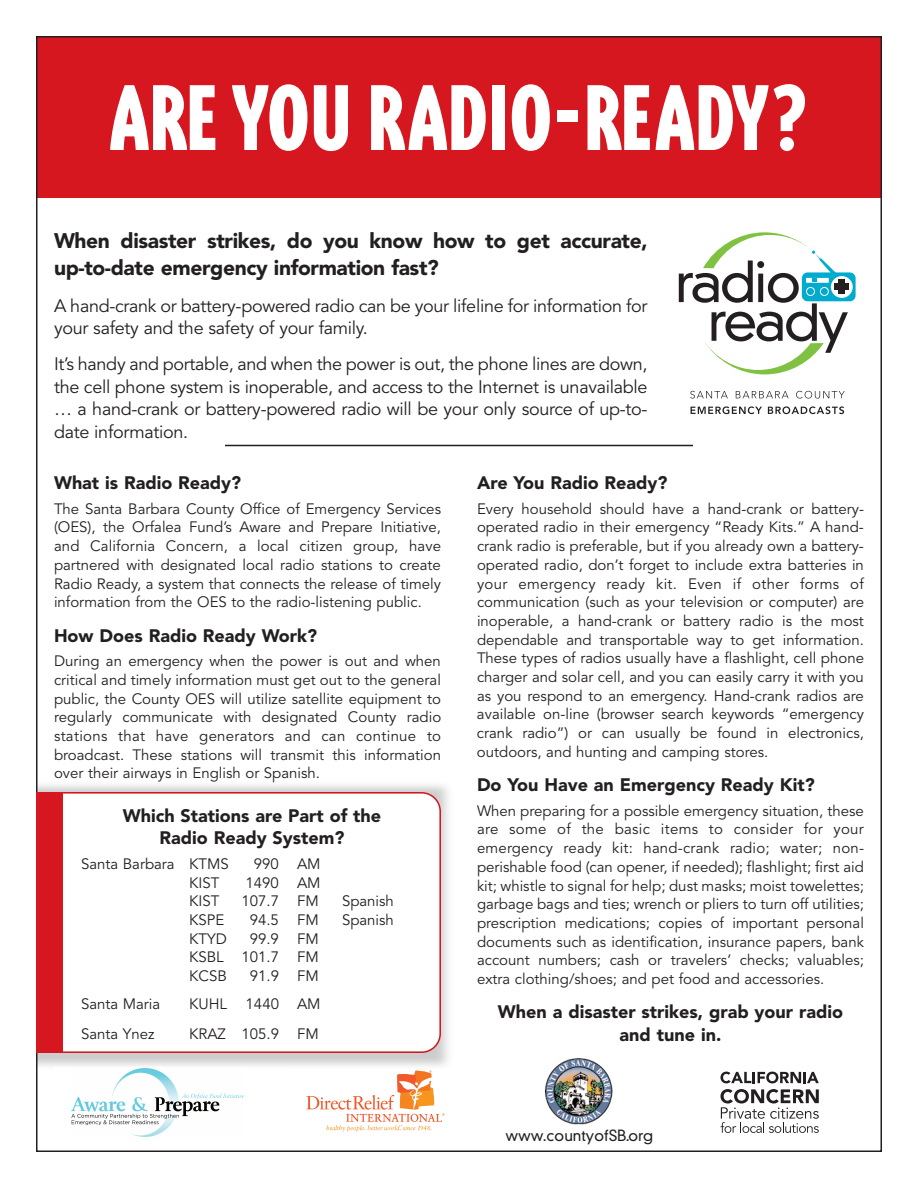
<style>
.page{position:relative;width:918px;height:1188px;background:#fff}
.page>*{position:absolute;margin:0;border:0;box-sizing:border-box;transform-origin:0 0}
.t1{font:900 108px "Triplex Cond";color:#fff}
.t2{font:900 21px/26.1px "Avenir LT";letter-spacing:-.02em;color:#231f20}
.t3{font:18px/22.4px "Avenir LT";letter-spacing:-.015em;color:#231f20}
.t4{font:900 18px/22.4px "Avenir LT";color:#231f20;text-align:center}
.t5{font:15px/18.8px "Avenir LT";color:#231f20;text-align:justify}
.t6{font:300 15px "DIN Neuzeit Grotesk";letter-spacing:-.005em;color:#231f20}
</style>
<div class="page">
<div style="left:36px;top:36px;width:846px;height:162px;background:#d7171f"></div>
<svg style="left:63px;top:792px;width:378px;height:261px"></svg>
<hr style="left:225px;top:445px;width:468px;height:1px;background:#231f20">
<img style="left:72px;top:1069px;width:171px;height:68px">
<img style="left:307px;top:1071px;width:137px;height:60px">
<img style="left:545px;top:1058px;width:68px;height:67px">
<svg style="left:679px;top:232px;width:177px;height:142px"></svg>
<div style="left:807px;top:287px;width:8px;height:8px;background:#00abcd;border-radius:50%"></div>
<div style="left:806px;top:287px;width:9px;height:9px;border:1px solid #fff;border-radius:50%"></div>
<div style="left:820px;top:287px;width:8px;height:8px;background:#00abcd;border-radius:50%"></div>
<div style="left:820px;top:287px;width:9px;height:9px;border:1px solid #fff;border-radius:50%"></div>
<div style="left:839px;top:280px;width:6px;height:14px;background:#231f20"></div>
<div style="left:835px;top:284px;width:14px;height:6px;background:#231f20"></div>
<svg style="left:691px;top:406px;width:71px;height:8px"></svg>
<svg style="left:768px;top:406px;width:76px;height:8px"></svg>
<svg style="left:690px;top:391px;width:38px;height:8px"></svg>
<svg style="left:736px;top:391px;width:53px;height:7px"></svg>
<svg style="left:796px;top:391px;width:49px;height:8px"></svg>
<div style="left:36px;top:792px;width:27px;height:261px;background:#d7171f"></div>
<svg style="left:720px;top:1072px;width:99px;height:11px"></svg>
<svg style="left:720px;top:1089px;width:99px;height:44px"></svg>
<h1 class="t1" style="left:110px;top:50px;width:700px">ARE YOU RADIO-READY?</h1>
<h2 class="t2" style="left:54px;top:230px;width:595px">When disaster strikes, do you know how to get accurate, up-to-date emergency information fast?</h2>
<p class="t3" style="left:54px;top:296px;width:595px">A hand-crank or battery-powered radio can be your lifeline for information for your safety and the safety of your family.</p>
<p class="t3" style="left:54px;top:355px;width:595px;text-align:justify">It’s handy and portable, and when the power is out, the phone lines are down, the cell phone system is inoperable, and access to the Internet is unavailable … a hand-crank or battery-powered radio will be your only source of up-to&shy;date information.</p>
<p class="t4" style="left:54px;top:473px;width:189px">What is Radio Ready?</p>
<p class="t5" style="left:54px;top:501px;width:389px">The Santa Barbara County Office of Emergency Services (OES), the Orfalea Fund’s Aware and Prepare Initiative, and California Concern, a local citizen group, have partnered with designated local radio stations to create Radio Ready, a system that connects the release of timely information from the OES to the radio-listening public.</p>
<p class="t4" style="left:54px;top:626px;width:265px">How Does Radio Ready Work?</p>
<p class="t5" style="left:54px;top:653px;width:389px">During an emergency when the power is out and when critical and timely information must get out to the general public, the County OES will utilize satellite equipment to regularly communicate with designated County radio stations that have generators and can continue to broadcast. These stations will transmit this information over their airways in English or Spanish.</p>
<p class="t4" style="left:123px;top:806px;width:260px">Which Stations are Part of the<br>Radio Ready System?</p>
<p class="t5" style="left:81px;top:856px;width:149px">Santa Barbara KTMS</p>
<p class="t5" style="left:254px;top:856px;width:68px">990 AM</p>
<p class="t5" style="left:189px;top:875px;width:32px">KIST</p>
<p class="t5" style="left:246px;top:875px;width:76px">1490 AM</p>
<p class="t5" style="left:189px;top:893px;width:32px">KIST</p>
<p class="t5" style="left:241px;top:893px;width:79px">107.7 FM</p>
<p class="t5" style="left:342px;top:893px;width:53px">Spanish</p>
<p class="t5" style="left:189px;top:912px;width:37px">KSPE</p>
<p class="t5" style="left:250px;top:912px;width:70px">94.5 FM</p>
<p class="t5" style="left:342px;top:912px;width:53px">Spanish</p>
<p class="t5" style="left:189px;top:931px;width:39px">KTYD</p>
<p class="t5" style="left:189px;top:931px;width:131px;text-indent:61px">99.9 FM KSBL 101.7 FM KCSB</p>
<p class="t5" style="left:250px;top:968px;width:70px">91.9 FM</p>
<p class="t5" style="left:81px;top:996px;width:81px">Santa Maria</p>
<p class="t5" style="left:189px;top:996px;width:133px">KUHL 1440 AM</p>
<p class="t5" style="left:81px;top:1026px;width:75px">Santa Ynez</p>
<p class="t5" style="left:189px;top:1026px;width:131px">KRAZ 105.9 FM</p>
<p class="t4" style="left:477px;top:473px;width:192px">Are You Radio Ready?</p>
<p class="t5" style="left:477px;top:501px;width:389px">Every household should have a hand-crank or battery&shy;operated radio in their emergency “Ready Kits.” A hand&shy;crank radio is preferable, but if you already own a battery&shy;operated radio, don’t forget to include extra batteries in your emergency ready kit. Even if other forms of communication (such as your television or computer) are inoperable, a hand-crank or battery radio is the most dependable and transportable way to get information.<br>These types of radios usually have a flashlight, cell phone charger and solar cell, and you can easily carry it with you as you respond to an emergency. Hand-crank radios are available on-line (browser search keywords “emergency crank radio”) or can usually be found in electronics, outdoors, and hunting and camping stores.</p>
<p class="t4" style="left:477px;top:775px;width:339px">Do You Have an Emergency Ready Kit?</p>
<p class="t5" style="left:477px;top:803px;width:389px">When preparing for a possible emergency situation, these are some of the basic items to consider for your emergency ready kit: hand-crank radio; water; non&shy;perishable food (can opener, if needed); flashlight; first aid kit; whistle to signal for help; dust masks; moist towelettes; garbage bags and ties; wrench or pliers to turn off utilities; prescription medications; copies of important personal documents such as identification, insurance papers, bank account numbers; cash or travelers’ checks; valuables; extra clothing/shoes; and pet food and accessories.</p>
<p class="t4" style="left:498px;top:1002px;width:347px">When a disaster strikes, grab your radio and tune in.</p>
<p class="t6" style="left:505px;top:1129px;width:150px">www.countyofSB.org</p>
</div>
